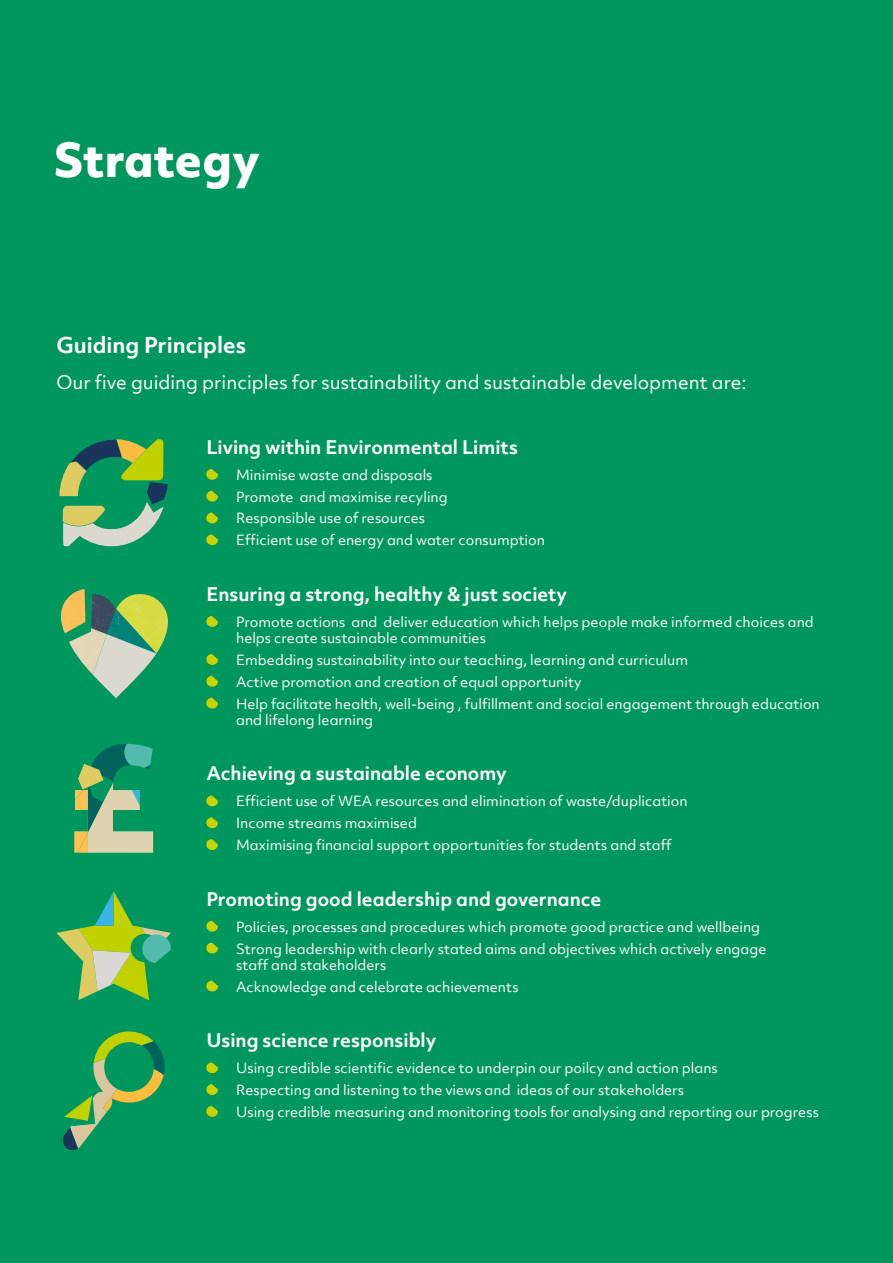
<style>
.page{position:relative;width:893px;height:1263px;background:#00975f}
.page>*{position:absolute;margin:0;border:0;box-sizing:border-box;transform-origin:0 0}
.t1{font:800 45px "Objektiv Mk 2";color:#fff}
.t2{font:700 21px "Objektiv Mk 2";color:#fff}
.t3{font:700 18px "Objektiv Mk 2";color:#fff}
.t4{font:18px "Objektiv Mk 2";color:#fff}
.t5{font:13.5px/21.8px "Objektiv Mk 2";color:#fff}
</style>
<div class="page">
<svg style="left:206px;top:469px;width:12px;height:11px"></svg>
<svg style="left:206px;top:491px;width:12px;height:11px"></svg>
<svg style="left:206px;top:512px;width:12px;height:11px"></svg>
<svg style="left:206px;top:534px;width:12px;height:11px"></svg>
<svg style="left:206px;top:616px;width:12px;height:11px"></svg>
<svg style="left:206px;top:654px;width:12px;height:11px"></svg>
<svg style="left:206px;top:676px;width:12px;height:11px"></svg>
<svg style="left:206px;top:697px;width:12px;height:11px"></svg>
<svg style="left:206px;top:795px;width:12px;height:11px"></svg>
<svg style="left:206px;top:817px;width:12px;height:11px"></svg>
<svg style="left:206px;top:839px;width:12px;height:11px"></svg>
<svg style="left:206px;top:921px;width:12px;height:11px"></svg>
<svg style="left:206px;top:942px;width:12px;height:11px"></svg>
<svg style="left:206px;top:980px;width:12px;height:11px"></svg>
<svg style="left:206px;top:1062px;width:12px;height:11px"></svg>
<svg style="left:206px;top:1084px;width:12px;height:11px"></svg>
<svg style="left:206px;top:1106px;width:12px;height:11px"></svg>
<svg style="left:59px;top:439px;width:109px;height:108px"></svg>
<img style="left:156px;top:599px;width:12px;height:54px">
<svg style="left:64px;top:594px;width:92px;height:104px"></svg>
<img style="left:60px;top:589px;width:25px;height:44px">
<svg style="left:74px;top:743px;width:80px;height:110px"></svg>
<svg style="left:56px;top:891px;width:115px;height:109px"></svg>
<svg style="left:62px;top:1031px;width:103px;height:119px"></svg>
<h1 class="t1" style="left:54px;top:127px;width:208px">Strategy</h1>
<h2 class="t2" style="left:56px;top:330px;width:191px">Guiding Principles</h2>
<h3 class="t4" style="left:56px;top:370px;width:692px">Our five guiding principles for sustainability and sustainable development are:</h3>
<h3 class="t3" style="left:206px;top:434px;width:313px">Living within Environmental Limits</h3>
<p class="t5" style="left:236px;top:464px;width:310px">Minimise waste and disposals<br>Promote and maximise recyling<br>Responsible use of resources<br>Efficient use of energy and water consumption</p>
<h3 class="t3" style="left:206px;top:581px;width:362px">Ensuring a strong, healthy &amp; just society</h3>
<p class="t5" style="left:236px;top:614px;width:579px;line-height:16.2px">Promote actions and deliver education which helps people make informed choices and helps create sustainable communities</p>
<p class="t5" style="left:236px;top:649px;width:585px">Embedding sustainability into our teaching, learning and curriculum<br>Active promotion and creation of equal opportunity<br>Help facilitate health, well-being , fulfillment and social engagement through education</p>
<p class="t5" style="left:236px;top:709px;width:139px">and lifelong learning</p>
<h3 class="t3" style="left:206px;top:761px;width:302px">Achieving a sustainable economy</h3>
<p class="t5" style="left:236px;top:790px;width:453px">Efficient use of WEA resources and elimination of waste/duplication<br>Income streams maximised<br>Maximising financial support opportunities for students and staff</p>
<h3 class="t3" style="left:206px;top:886px;width:396px">Promoting good leadership and governance</h3>
<p class="t5" style="left:236px;top:916px;width:532px">Policies, processes and procedures which promote good practice and wellbeing<br>Strong leadership with clearly stated aims and objectives which actively engage</p>
<p class="t5" style="left:236px;top:954px;width:284px">staff and stakeholders<br>Acknowledge and celebrate achievements</p>
<h3 class="t3" style="left:206px;top:1028px;width:231px">Using science responsibly</h3>
<p class="t5" style="left:236px;top:1057px;width:584px">Using credible scientific evidence to underpin our poilcy and action plans<br>Respecting and listening to the views and ideas of our stakeholders<br>Using credible measuring and monitoring tools for analysing and reporting our progress</p>
</div>
